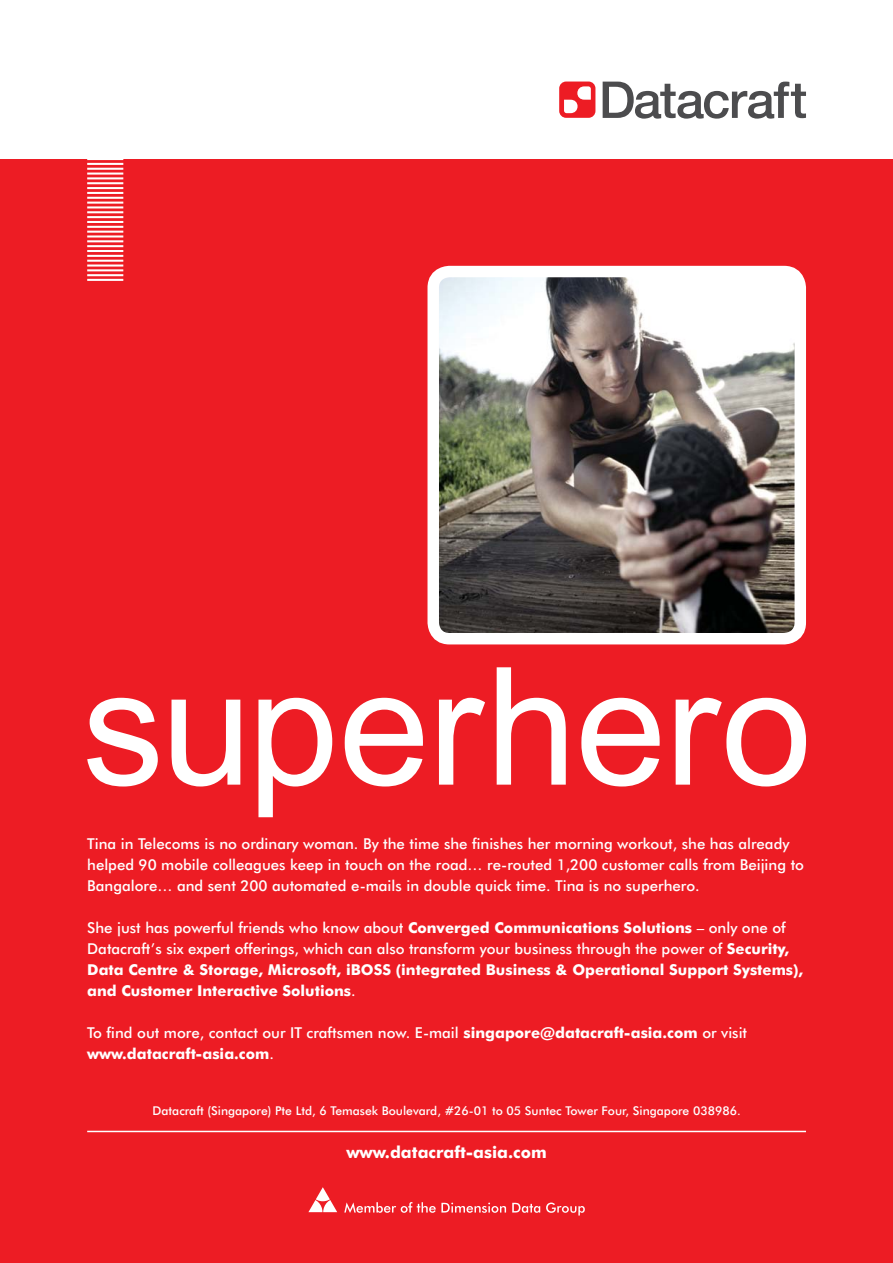
<style>
.page{position:relative;width:893px;height:1263px;background:#fff}
.page>*{position:absolute;margin:0;border:0;box-sizing:border-box;transform-origin:0 0}
.t1{font:700 16.5px "Futura BT";color:#fff}
.t2{font:500 15px/21px "Futura BT";color:#fff}
.t3{font:700 15px/21px "Futura BT";color:#fff}
.t4{font:500 12.15px "Futura BT";color:#fff}
.s1{font-weight:500}
.s2{font-weight:700}
</style>
<div class="page">
<div style="left:0;top:159px;width:892px;height:1104px;background:#ed1c24"></div>
<svg style="left:603px;top:82px;width:203px;height:37px"></svg>
<div style="left:559px;top:82px;width:36px;height:36px;background:#ed1c24;border-radius:7px"></div>
<svg style="left:564px;top:86px;width:27px;height:27px"></svg>
<hr style="left:87px;top:158px;width:36px;height:2px;background:#fff">
<hr style="left:87px;top:163px;width:36px;height:2px;background:#fff">
<hr style="left:87px;top:168px;width:36px;height:2px;background:#fff">
<hr style="left:87px;top:173px;width:36px;height:2px;background:#fff">
<hr style="left:87px;top:177px;width:36px;height:2px;background:#fff">
<hr style="left:87px;top:182px;width:36px;height:2px;background:#fff">
<hr style="left:87px;top:187px;width:36px;height:2px;background:#fff">
<hr style="left:87px;top:192px;width:36px;height:2px;background:#fff">
<hr style="left:87px;top:197px;width:36px;height:2px;background:#fff">
<hr style="left:87px;top:202px;width:36px;height:2px;background:#fff">
<hr style="left:87px;top:206px;width:36px;height:2px;background:#fff">
<hr style="left:87px;top:211px;width:36px;height:2px;background:#fff">
<hr style="left:87px;top:216px;width:36px;height:2px;background:#fff">
<hr style="left:87px;top:221px;width:36px;height:2px;background:#fff">
<hr style="left:87px;top:226px;width:36px;height:2px;background:#fff">
<hr style="left:87px;top:231px;width:36px;height:2px;background:#fff">
<hr style="left:87px;top:235px;width:36px;height:3px;background:#fff">
<hr style="left:87px;top:240px;width:36px;height:2px;background:#fff">
<hr style="left:87px;top:245px;width:36px;height:2px;background:#fff">
<hr style="left:87px;top:250px;width:36px;height:2px;background:#fff">
<hr style="left:87px;top:255px;width:36px;height:2px;background:#fff">
<hr style="left:87px;top:260px;width:36px;height:2px;background:#fff">
<hr style="left:87px;top:265px;width:36px;height:2px;background:#fff">
<hr style="left:87px;top:269px;width:36px;height:2px;background:#fff">
<hr style="left:87px;top:274px;width:36px;height:2px;background:#fff">
<hr style="left:87px;top:279px;width:36px;height:2px;background:#fff">
<img style="left:433px;top:272px;width:367px;height:367px;border-radius:16px">
<div style="left:427px;top:266px;width:379px;height:378px;border:11px solid #fff;border-radius:16px"></div>
<svg style="left:87px;top:698px;width:71px;height:89px"></svg>
<svg style="left:171px;top:700px;width:69px;height:87px"></svg>
<svg style="left:258px;top:698px;width:74px;height:119px"></svg>
<svg style="left:345px;top:698px;width:78px;height:89px"></svg>
<svg style="left:439px;top:698px;width:46px;height:87px"></svg>
<svg style="left:497px;top:667px;width:69px;height:118px"></svg>
<svg style="left:581px;top:698px;width:79px;height:89px"></svg>
<svg style="left:676px;top:698px;width:130px;height:89px"></svg>
<svg style="left:308px;top:1187px;width:29px;height:25px"></svg>
<svg style="left:344px;top:1202px;width:241px;height:14px"></svg>
<hr style="left:87px;top:1131px;width:719px;height:1px;background:#fff">
<p class="t2" style="left:87px;top:834px;width:718px">Tina in Telecoms is no ordinary woman. By the time she finishes her morning workout, she has already helped 90 mobile colleagues keep in touch on the road… re-routed 1,200 customer calls from Beijing to<br>Bangalore… and sent 200 automated e-mails in double quick time. Tina is no superhero.</p>
<p class="t3" style="left:87px;top:918px;width:717px"><span class="s1">She just has powerful friends who know about</span> Converged Communications Solutions <span class="s1">– only one of Datacraft’s six expert offerings, which can also transform your business through the power of</span> Security, Data Centre &amp; Storage, Microsoft, iBOSS (integrated Business &amp; Operational Support Systems), and Customer Interactive Solutions<span class="s1">.</span></p>
<p class="t2" style="left:87px;top:1024px;width:661px">To find out more, contact our IT craftsmen now. E-mail <span class="s2">singapore@datacraft-asia.com</span> or visit <span class="s2">www.datacraft-asia.com</span>.</p>
<p class="t4" style="left:152px;top:1106px;width:590px">Datacraft (Singapore) Pte Ltd, 6 Temasek Boulevard, #26-01 to 05 Suntec Tower Four, Singapore 038986.</p>
<p class="t1" style="left:346px;top:1146px;width:202px">www.datacraft-asia.com</p>
</div>
